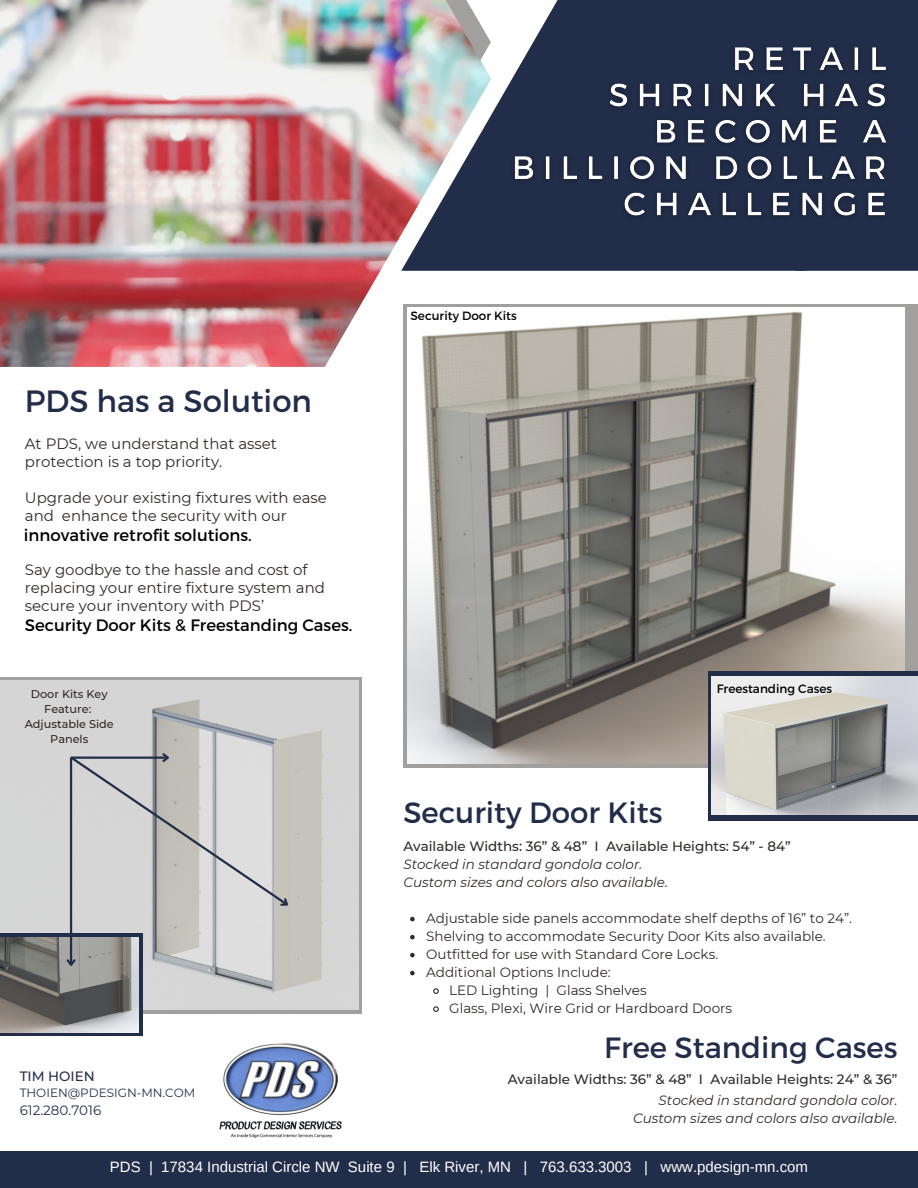
<style>
.page{position:relative;width:918px;height:1188px;background:#fff}
.page>*{position:absolute;margin:0;border:0;box-sizing:border-box;transform-origin:0 0}
.t1{font:30.75px "Montserrat";color:#222d49}
.t2{font:29.25px "Montserrat";color:#222d49}
.t3{font:16.5px "Montserrat";color:#000}
.t4{font:15px/18px "Montserrat";color:#312827}
.t5{font:15px "Arimo";color:#fff}
.t6{font:13.5px "Montserrat";color:#312827}
.t7{font:italic 13.5px "Montserrat";color:#312827}
.t8{font:500 13.5px "Montserrat";color:#312827}
.t9{font:13.5px "Montserrat";color:#222d49}
.t10{font:500 13.5px "Montserrat";color:#222d49}
.t11{font:12px "Montserrat";color:#000}
.t12{font:12px "Montserrat";color:#222d49}
.t13{font:500 11.25px/15px "Montserrat";color:#312827;text-align:center}
</style>
<div class="page">
<div style="left:403px;top:304px;width:515px;height:464px;background:#a2a09e"></div>
<img style="left:407px;top:308px;width:497px;height:456px">
<div style="left:0;top:1152px;width:918px;height:36px;background:#222d49"></div>
<svg style="left:491px;top:0;width:108px;height:271px;fill:#222d49"></svg>
<div style="left:599px;top:0;width:319px;height:271px;background:#222d49"></div>
<img style="left:219px;top:1043px;width:123px;height:94px">
<svg style="left:0;top:677px;width:362px;height:336px;background:#a7a5a3"></svg>
<img style="left:0;top:680px;width:358px;height:330px">
<svg style="left:68px;top:751px;width:226px;height:161px;background:#cbcac9"></svg>
<svg style="left:708px;top:672px;width:210px;height:149px;background:#39435c"></svg>
<img style="left:712px;top:677px;width:206px;height:138px">
<svg style="left:0;top:934px;width:142px;height:102px"></svg>
<img style="left:0;top:938px;width:139px;height:94px">
<svg style="left:410px;top:917px;width:5px;height:4px"></svg>
<svg style="left:410px;top:935px;width:5px;height:4px"></svg>
<svg style="left:410px;top:953px;width:5px;height:4px"></svg>
<svg style="left:410px;top:971px;width:5px;height:4px"></svg>
<svg style="left:433px;top:988px;width:6px;height:6px"></svg>
<svg style="left:433px;top:1006px;width:6px;height:6px"></svg>
<img style="left:507px;top:38px;width:380px;height:188px">
<img style="left:0;top:0;width:491px;height:367px">
<hr style="left:70px;top:757px;width:2px;height:208px;background:#222d49">
<svg style="left:65px;top:957px;width:13px;height:12px"></svg>
<p class="t1" style="left:25px;top:381px;width:289px">PDS has a Solution</p>
<p class="t4" style="left:25px;top:434px;width:254px">At PDS, we understand that asset protection is a top priority.</p>
<p class="t4" style="left:25px;top:488px;width:304px">Upgrade your existing fixtures with ease and enhance the security with our</p>
<p class="t4" style="left:25px;top:560px;width:302px">Say goodbye to the hassle and cost of replacing your entire fixture system and secure your inventory with PDS’</p>
<p class="t3" style="left:24px;top:524px;width:229px">innovative retrofit solutions.</p>
<p class="t3" style="left:25px;top:614px;width:329px">Security Door Kits &amp; Freestanding Cases.</p>
<p class="t13" style="left:31px;top:686px;width:79px">Door Kits Key<br>Feature:</p>
<p class="t13" style="left:25px;top:716px;width:91px">Adjustable Side<br>Panels</p>
<p class="t10" style="left:20px;top:1068px;width:77px">TIM HOIEN</p>
<p class="t12" style="left:20px;top:1086px;width:177px">THOIEN@PDESIGN-MN.COM</p>
<p class="t9" style="left:20px;top:1102px;width:83px">612.280.7016</p>
<p class="t11" style="left:411px;top:308px;width:108px">Security Door Kits</p>
<p class="t2" style="left:403px;top:793px;width:261px">Security Door Kits</p>
<p class="t11" style="left:717px;top:681px;width:117px">Freestanding Cases</p>
<p class="t8" style="left:403px;top:837px;width:389px">Available Widths: 36” &amp; 48” I Available Heights: 54” - 84”</p>
<p class="t7" style="left:403px;top:855px;width:240px">Stocked in standard gondola color.</p>
<p class="t7" style="left:403px;top:873px;width:266px">Custom sizes and colors also available.</p>
<p class="t6" style="left:426px;top:909px;width:427px">Adjustable side panels accommodate shelf depths of 16” to 24”.</p>
<p class="t6" style="left:426px;top:927px;width:401px">Shelving to accommodate Security Door Kits also available.</p>
<p class="t6" style="left:426px;top:945px;width:293px">Outfitted for use with Standard Core Locks.</p>
<p class="t6" style="left:426px;top:963px;width:186px">Additional Options Include:</p>
<p class="t6" style="left:449px;top:981px;width:199px">LED Lighting | Glass Shelves</p>
<p class="t6" style="left:449px;top:999px;width:284px">Glass, Plexi, Wire Grid or Hardboard Doors</p>
<p class="t2" style="left:604px;top:1029px;width:295px">Free Standing Cases</p>
<p class="t8" style="left:508px;top:1071px;width:391px">Available Widths: 36” &amp; 48” I Available Heights: 24” &amp; 36”</p>
<p class="t7" style="left:659px;top:1092px;width:240px">Stocked in standard gondola color.</p>
<p class="t7" style="left:633px;top:1110px;width:266px">Custom sizes and colors also available.</p>
<p class="t5" style="left:110px;top:1159px;width:700px">PDS | 17834 Industrial Circle NW Suite 9 | Elk River, MN | 763.633.3003 | www.pdesign-mn.com</p>
</div>
